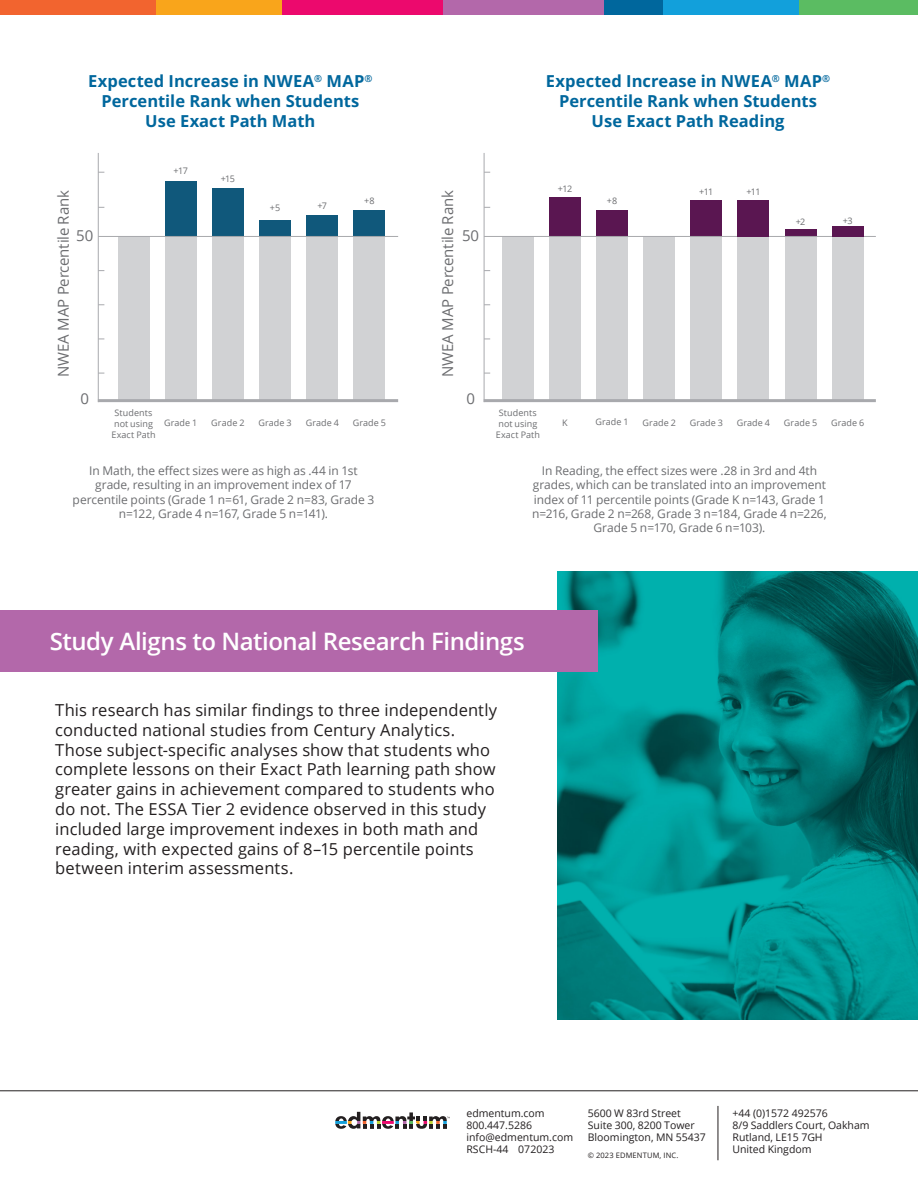
<style>
.page{position:relative;width:918px;height:1188px;background:#fff}
.page>*{position:absolute;margin:0;border:0;box-sizing:border-box;transform-origin:0 0}
.t1{font:600 24px "Open Sans";letter-spacing:-.02em;color:#fff}
.t2{font:16.5px/19.8px "Open Sans";letter-spacing:.005em;color:#231f20}
.t3{font:700 16.5px/19.8px "Open Sans";letter-spacing:.005em;color:#00679d;text-align:center}
.t4{font:15px "Open Sans";letter-spacing:-.015em;color:#6c6d70}
.t5{font:12px/14.4px "Open Sans";letter-spacing:-.005em;color:#6c6d70;text-align:center}
.SIGNATURE_CONTACT{font:10.5px/12px "Open Sans";color:#231f20}
.t6{font:9px/10.8px "Open Sans";letter-spacing:.005em;color:#6c6d70;text-align:center}
.SIGNATURE_COPYRIGHT{font:7.5px "Open Sans";letter-spacing:.02em;color:#231f20}
</style>
<div class="page">
<div style="left:832px;top:236px;width:31px;height:164px;background:#d1d2d4"></div>
<div style="left:502px;top:236px;width:31px;height:164px;background:#d1d2d4"></div>
<div style="left:550px;top:236px;width:31px;height:164px;background:#d1d2d4"></div>
<div style="left:644px;top:236px;width:31px;height:164px;background:#d1d2d4"></div>
<div style="left:785px;top:236px;width:31px;height:164px;background:#d1d2d4"></div>
<div style="left:691px;top:236px;width:31px;height:164px;background:#d1d2d4"></div>
<div style="left:597px;top:236px;width:31px;height:164px;background:#d1d2d4"></div>
<div style="left:738px;top:236px;width:31px;height:164px;background:#d1d2d4"></div>
<svg style="left:335px;top:1112px;width:115px;height:17px"></svg>
<hr style="left:0;top:1090px;width:918px;height:1px;background:#231f20">
<hr style="left:718px;top:1106px;width:1px;height:54px;background:#231f20">
<div style="left:798px;top:0;width:120px;height:14px;background:#5bbc62"></div>
<div style="left:602px;top:0;width:61px;height:14px;background:#00679d"></div>
<div style="left:443px;top:0;width:161px;height:14px;background:#b368aa"></div>
<div style="left:282px;top:0;width:161px;height:14px;background:#ec096d"></div>
<div style="left:155px;top:0;width:127px;height:14px;background:#f9a51b"></div>
<div style="left:0;top:0;width:155px;height:14px;background:#f2642f"></div>
<div style="left:663px;top:0;width:135px;height:14px;background:#12a0db"></div>
<img style="left:557px;top:571px;width:361px;height:449px">
<div style="left:118px;top:236px;width:31px;height:164px;background:#d1d2d4"></div>
<div style="left:165px;top:236px;width:31px;height:164px;background:#d1d2d4"></div>
<div style="left:165px;top:182px;width:31px;height:55px;background:#10587b"></div>
<div style="left:260px;top:236px;width:31px;height:164px;background:#d1d2d4"></div>
<div style="left:260px;top:220px;width:31px;height:17px;background:#10587b"></div>
<div style="left:354px;top:236px;width:31px;height:164px;background:#d1d2d4"></div>
<div style="left:354px;top:211px;width:31px;height:26px;background:#10587b"></div>
<div style="left:307px;top:236px;width:31px;height:164px;background:#d1d2d4"></div>
<div style="left:307px;top:215px;width:31px;height:22px;background:#10587b"></div>
<div style="left:212px;top:236px;width:31px;height:164px;background:#d1d2d4"></div>
<div style="left:212px;top:188px;width:31px;height:49px;background:#10587b"></div>
<hr style="left:98px;top:153px;width:1px;height:249px;background:#a8a9ad">
<hr style="left:484px;top:153px;width:1px;height:249px;background:#a8a9ad">
<div style="left:0;top:610px;width:597px;height:62px;background:#b368aa"></div>
<div style="left:549px;top:198px;width:31px;height:39px;background:#5a1651"></div>
<div style="left:785px;top:230px;width:31px;height:7px;background:#5a1651"></div>
<div style="left:691px;top:200px;width:31px;height:37px;background:#5a1651"></div>
<div style="left:597px;top:210px;width:31px;height:27px;background:#5a1651"></div>
<hr style="left:98px;top:399px;width:300px;height:3px;background:#a8a9ad">
<hr style="left:484px;top:399px;width:392px;height:3px;background:#a8a9ad">
<hr style="left:98px;top:236px;width:300px;height:1px;background:#a8a9ad">
<hr style="left:484px;top:236px;width:392px;height:1px;background:#a8a9ad">
<div style="left:738px;top:200px;width:31px;height:37px;background:#5a1651"></div>
<div style="left:832px;top:226px;width:31px;height:11px;background:#5a1651"></div>
<p class="t3" style="left:88px;top:71px;width:286px">Expected Increase in NWEA<sup>®</sup> MAP<sup>®<br></sup>Percentile Rank when Students<br>Use Exact Path Math</p>
<p class="t3" style="left:546px;top:71px;width:286px">Expected Increase in NWEA<sup>®</sup> MAP<sup>®<br></sup>Percentile Rank when Students</p>
<p class="t3" style="left:592px;top:110px;width:194px">Use Exact Path Reading</p>
<p class="t6" style="left:174px;top:165px;width:16px">+17</p>
<p class="t6" style="left:221px;top:173px;width:16px">+15</p>
<p class="t4" style="left:53px;top:377px;width:188px;rotate:-90deg">NWEA MAP Percentile Rank</p>
<p class="t4" style="left:437px;top:377px;width:188px;rotate:-90deg">NWEA MAP Percentile Rank</p>
<p class="t4" style="left:81px;top:388px;width:10px">0</p>
<p class="t4" style="left:466px;top:388px;width:10px">0</p>
<p class="t6" style="left:364px;top:195px;width:12px">+8</p>
<p class="t6" style="left:318px;top:200px;width:11px">+7</p>
<p class="t6" style="left:270px;top:202px;width:12px">+5</p>
<p class="t4" style="left:76px;top:226px;width:19px">50</p>
<p class="t4" style="left:462px;top:226px;width:19px">50</p>
<p class="t6" style="left:111px;top:407px;width:46px">Students not using<br>Exact Path</p>
<p class="t6" style="left:164px;top:417px;width:35px">Grade 1</p>
<p class="t6" style="left:211px;top:417px;width:35px">Grade 2</p>
<p class="t6" style="left:258px;top:417px;width:35px">Grade 3</p>
<p class="t6" style="left:306px;top:417px;width:35px">Grade 4</p>
<p class="t6" style="left:353px;top:417px;width:35px">Grade 5</p>
<p class="t6" style="left:558px;top:183px;width:16px">+12</p>
<p class="t6" style="left:607px;top:195px;width:12px">+8</p>
<p class="t6" style="left:699px;top:186px;width:16px">+11</p>
<p class="t6" style="left:746px;top:186px;width:16px">+11</p>
<p class="t6" style="left:796px;top:217px;width:11px">+2</p>
<p class="t6" style="left:843px;top:215px;width:12px">+3</p>
<p class="t6" style="left:496px;top:407px;width:46px">Students not using<br>Exact Path</p>
<p class="t6" style="left:643px;top:417px;width:35px">Grade 2</p>
<p class="t6" style="left:596px;top:416px;width:35px">Grade 1</p>
<p class="t6" style="left:737px;top:417px;width:35px">Grade 4</p>
<p class="t6" style="left:690px;top:417px;width:35px">Grade 3</p>
<p class="t6" style="left:562px;top:417px;width:7px">K</p>
<p class="t6" style="left:784px;top:417px;width:35px">Grade 5</p>
<p class="t6" style="left:831px;top:417px;width:35px">Grade 6</p>
<p class="t5" style="left:73px;top:463px;width:303px">In Math, the effect sizes were as high as .44 in 1st grade, resulting in an improvement index of 17 percentile points (Grade 1 n=61, Grade 2 n=83, Grade 3 n=122, Grade 4 n=167, Grade 5 n=141).</p>
<p class="t5" style="left:532px;top:463px;width:296px">In Reading, the effect sizes were .28 in 3rd and 4th grades, which can be translated into an improvement index of 11 percentile points (Grade K n=143, Grade 1 n=216, Grade 2 n=268, Grade 3 n=184, Grade 4 n=226, Grade 5 n=170, Grade 6 n=103).</p>
<p class="t1" style="left:50px;top:625px;width:476px">Study Aligns to National Research Findings</p>
<p class="t2" style="left:55px;top:700px;width:443px">This research has similar findings to three independently conducted national studies from Century Analytics.<br>Those subject-specific analyses show that students who complete lessons on their Exact Path learning path show greater gains in achievement compared to students who do not. The ESSA Tier 2 evidence observed in this study included large improvement indexes in both math and reading, with expected gains of 8–15 percentile points between interim assessments.</p>
<p class="SIGNATURE_CONTACT" style="left:466px;top:1106px;width:80px">edmentum.com</p>
<p class="SIGNATURE_CONTACT" style="left:466px;top:1118px;width:108px">800.447.5286 info@edmentum.com</p>
<p class="SIGNATURE_CONTACT" style="left:466px;top:1142px;width:89px">RSCH-44 072023</p>
<p class="SIGNATURE_CONTACT" style="left:588px;top:1106px;width:95px">5600 W 83rd Street</p>
<p class="SIGNATURE_CONTACT" style="left:588px;top:1118px;width:108px">Suite 300, 8200 Tower</p>
<p class="SIGNATURE_CONTACT" style="left:588px;top:1130px;width:120px">Bloomington, MN 55437</p>
<p class="SIGNATURE_COPYRIGHT" style="left:588px;top:1150px;width:92px">© 2023 EDMENTUM, INC.</p>
<p class="SIGNATURE_CONTACT" style="left:733px;top:1106px;width:97px">+44 (0)1572 492576</p>
<p class="SIGNATURE_CONTACT" style="left:733px;top:1118px;width:139px">8/9 Saddlers Court, Oakham</p>
<p class="SIGNATURE_CONTACT" style="left:733px;top:1130px;width:92px">Rutland, LE15 7GH</p>
<p class="SIGNATURE_CONTACT" style="left:733px;top:1142px;width:81px">United Kingdom</p>
</div>
